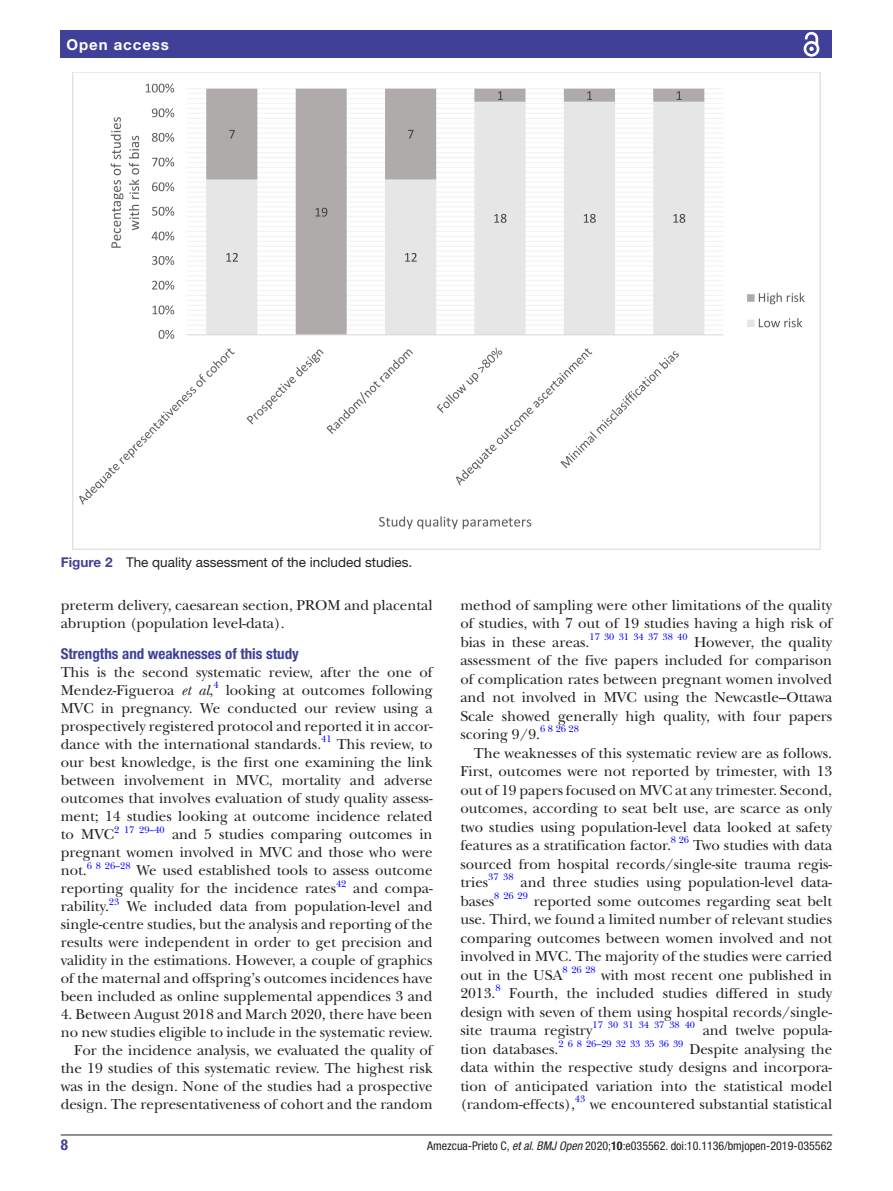
<style>
.page{position:relative;width:893px;height:1191px;background:#fff}
.page>*{position:absolute;margin:0;border:0;box-sizing:border-box;transform-origin:0 0}
.t1{font:15px/18.5px "New Baskerville";color:#231f20;text-align:justify}
.t2{font:700 condensed 15px "Helvetica Neue LT Std";color:#414099}
.t3{font:700 15px "Helvetica Neue LT Std";letter-spacing:.065em;color:#fff}
.t4{font:13.5px "Helvetica Neue LT Std";color:#231f20}
.t5{font:condensed 12px "Helvetica Neue LT Std";color:#231f20}
.t6{font:9.9px "New Baskerville";color:#00f}
.s1{font-weight:700;color:#414099}
.s2{font-style:italic}
.s3{font-size:15px;color:#231f20}
.s4{font-weight:700}
</style>
<div class="page">
<hr style="left:61px;top:1134px;width:771px;height:1px;background:#231f20">
<div style="left:61px;top:31px;width:771px;height:27px;background:#414099"></div>
<svg style="left:803px;top:31px;width:17px;height:26px"></svg>
<img style="left:72px;top:73px;width:749px;height:476px">
<p class="t3" style="left:66px;top:35px;width:104px">Open access</p>
<p class="t4" style="left:61px;top:554px;width:353px"><span class="s1">Figure 2</span> The quality assessment of the included studies.</p>
<p class="t1" style="left:61px;top:596px;width:373px;line-height:18px">preterm delivery, caesarean section, PROM and placental abruption (population level-data).</p>
<p class="t2" style="left:61px;top:645px;width:240px">Strengths and weaknesses of this study</p>
<p class="t1" style="left:61px;top:663px;width:373px;line-height:18px">This is the second systematic review, after the one of<br>Mendez-Figueroa <span class="s2">et al</span>,</p>
<p class="t6" style="left:213px;top:679px;width:7px">4</p>
<p class="t1" style="left:61px;top:681px;width:373px;line-height:18px;text-indent:165px">looking at outcomes following MVC in pregnancy. We conducted our review using a prospectively registered protocol and reported it in accor&shy;dance with the international standards.</p>
<p class="t6" style="left:321px;top:733px;width:12px">41</p>
<p class="t1" style="left:61px;top:735px;width:373px;line-height:18px;text-indent:276px">This review, to our best knowledge, is the first one examining the link between involvement in MVC, mortality and adverse outcomes that involves evaluation of study quality assess&shy;ment; 14 studies looking at outcome incidence related</p>
<p class="t6" style="left:61px;top:823px;width:106px"><span class="s3">to MVC</span>2 17 29–40</p>
<p class="t1" style="left:61px;top:825px;width:373px;line-height:18px;text-indent:111px">and 5 studies comparing outcomes in pregnant women involved in MVC and those who were not.</p>
<p class="t6" style="left:87px;top:859px;width:45px">6 8 26–28</p>
<p class="t1" style="left:61px;top:861px;width:373px;line-height:18px;text-indent:76px">We used established tools to assess outcome reporting quality for the incidence rates</p>
<p class="t6" style="left:336px;top:877px;width:12px">42</p>
<p class="t1" style="left:353px;top:879px;width:81px">and compa-</p>
<p class="t1" style="left:61px;top:897px;width:50px">rability.</p>
<p class="t6" style="left:109px;top:895px;width:12px">23</p>
<p class="t1" style="left:61px;top:897px;width:373px;line-height:18px;text-indent:66px">We included data from population-level and single-centre studies, but the analysis and reporting of the results were independent in order to get precision and validity in the estimations. However, a couple of graphics of the maternal and offspring’s outcomes incidences have been included as online supplemental appendices 3 and</p>
<p class="t1" style="left:61px;top:1005px;width:373px;line-height:18px;text-align:right">4. Between August 2018 and March 2020, there have been no new studies eligible to include in the systematic review.<br>For the incidence analysis, we evaluated the quality of the 19 studies of this systematic review. The highest risk was in the design. None of the studies had a prospective design. The representativeness of cohort and the random</p>
<p class="t1" style="left:460px;top:595px;width:373px">method of sampling were other limitations of the quality of studies, with 7 out of 19 studies having a high risk of bias in these areas.</p>
<p class="t6" style="left:589px;top:631px;width:100px">17 30 31 34 37 38 40</p>
<p class="t1" style="left:460px;top:632px;width:373px;text-indent:234px">However, the quality assessment of the five papers included for comparison of complication rates between pregnant women involved and not involved in MVC using the Newcastle–Ottawa Scale showed generally high quality, with four papers scoring 9/9.<sup>6</sup> <sup>8</sup> <sup>26</sup> <sup>28</sup></p>
<p class="t1" style="left:460px;top:743px;width:373px;text-indent:14px">The weaknesses of this systematic review are as follows.<br>First, outcomes were not reported by trimester, with 13 out of 19 papers focused on MVC at any trimester. Second, outcomes, according to seat belt use, are scarce as only two studies using population-level data looked at safety features as a stratification factor.</p>
<p class="t6" style="left:671px;top:834px;width:20px">8 26</p>
<p class="t1" style="left:460px;top:836px;width:373px;text-indent:233px">Two studies with data sourced from hospital records/single-site trauma regis&shy;tries</p>
<p class="t6" style="left:488px;top:871px;width:27px">37 38</p>
<p class="t1" style="left:521px;top:873px;width:313px">and three studies using population-level data-</p>
<p class="t1" style="left:460px;top:891px;width:35px">bases</p>
<p class="t6" style="left:494px;top:890px;width:35px">8 26 29</p>
<p class="t1" style="left:460px;top:891px;width:373px;text-indent:74px">reported some outcomes regarding seat belt use. Third, we found a limited number of relevant studies comparing outcomes between women involved and not involved in MVC. The majority of the studies were carried out in the USA</p>
<p class="t6" style="left:563px;top:964px;width:35px">8 26 28</p>
<p class="t1" style="left:601px;top:965px;width:233px">with most recent one published in</p>
<p class="t1" style="left:460px;top:984px;width:37px">2013.</p>
<p class="t6" style="left:495px;top:982px;width:7px">8</p>
<p class="t1" style="left:460px;top:984px;width:373px;text-indent:49px">Fourth, the included studies differed in study design with seven of them using hospital records/single&shy;site trauma registry</p>
<p class="t6" style="left:593px;top:1019px;width:104px">17 30 31 34 37 38 40</p>
<p class="t1" style="left:703px;top:1021px;width:131px">and twelve popula-</p>
<p class="t1" style="left:460px;top:1039px;width:100px">tion databases.</p>
<p class="t6" style="left:558px;top:1038px;width:126px">2 6 8 26–29 32 33 35 36 39</p>
<p class="t1" style="left:460px;top:1039px;width:373px;text-indent:229px">Despite analysing the data within the respective study designs and incorpora&shy;tion of anticipated variation into the statistical model (random-effects),</p>
<p class="t6" style="left:575px;top:1093px;width:12px">43</p>
<p class="t1" style="left:590px;top:1095px;width:244px">we encountered substantial statistical</p>
<p class="t2" style="left:61px;top:1135px;width:9px">8</p>
<p class="t5" style="left:427px;top:1138px;width:406px">Amezcua-Prieto C, <span class="s2">et al</span>. <span class="s2">BMJ Open</span> 2020;<span class="s4">10</span>:e035562. doi:10.1136/bmjopen-2019-035562</p>
</div>
